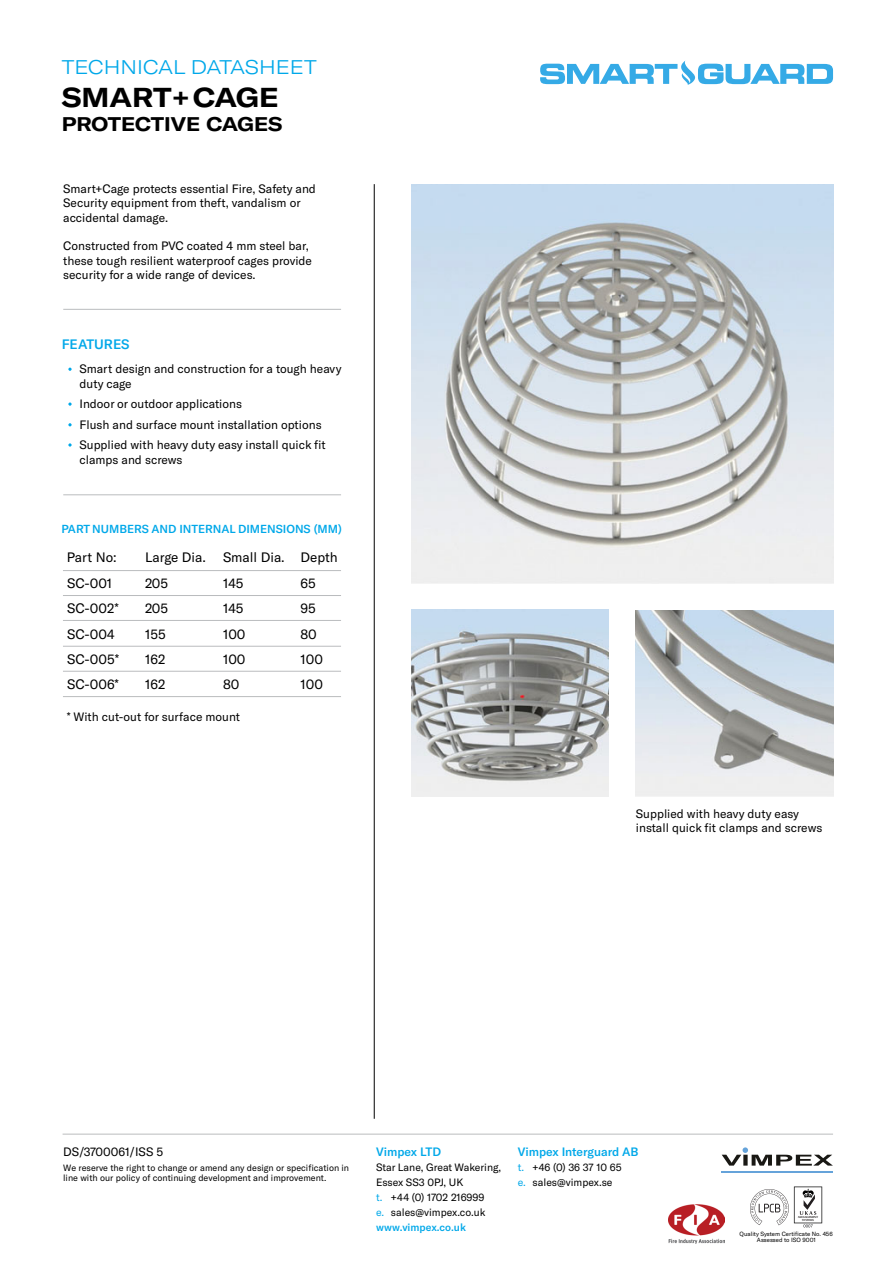
<style>
.page{position:relative;width:893px;height:1263px;background:#fff}
.page>*{position:absolute;margin:0;border:0;box-sizing:border-box;transform-origin:0 0}
.t1{font:700 expanded 27px "GT America";color:#000}
.t2{font:300 expanded 19.5px "GT America";color:#00a8e9}
.t3{font:700 expanded 19.5px "GT America";letter-spacing:-.005em;color:#000}
.t4{font:13.5px/25.5px "GT America";color:#000}
.t5{font:500 13.5px "GT America";color:#00a8e9}
.t6{font:12px/14.4px "GT America";color:#000}
.t7{font:500 12px "GT America";color:#00a8e9}
.t8{font:500 11.55px "GT America";color:#00a8e9}
.t9{font:10.5px/15px "GT America";color:#000}
.t10{font:9px/10.2px "GT America";color:#000}
.t11{font:6px/6.1px "GT America";color:#000;text-align:center}
.t12{font:700 3px/2.7px "Optima";letter-spacing:-.015em;color:#231f20;text-align:center}
.s1{color:#00a8e9}
.s2{font-weight:500;color:#00a8e9}
</style>
<div class="page">
<hr style="left:374px;top:184px;width:1px;height:935px;background:#000">
<img style="left:669px;top:1204px;width:56px;height:39px">
<svg style="left:68px;top:368px;width:4px;height:3px"></svg>
<svg style="left:68px;top:402px;width:4px;height:4px"></svg>
<svg style="left:68px;top:423px;width:4px;height:3px"></svg>
<svg style="left:68px;top:443px;width:4px;height:4px"></svg>
<hr style="left:63px;top:309px;width:278px;height:1px;background:#babcbe">
<hr style="left:63px;top:494px;width:278px;height:1px;background:#babcbe">
<hr style="left:63px;top:1134px;width:770px;height:1px;background:#babcbe">
<img style="left:411px;top:184px;width:422px;height:399px">
<img style="left:411px;top:610px;width:197px;height:187px">
<img style="left:636px;top:610px;width:197px;height:187px">
<hr style="left:63px;top:570px;width:278px;height:1px;background:#babcbe">
<hr style="left:63px;top:595px;width:278px;height:1px;background:#babcbe">
<hr style="left:63px;top:620px;width:278px;height:1px;background:#babcbe">
<hr style="left:63px;top:646px;width:278px;height:1px;background:#babcbe">
<hr style="left:63px;top:671px;width:278px;height:1px;background:#babcbe">
<hr style="left:63px;top:696px;width:278px;height:1px;background:#babcbe">
<svg style="left:750px;top:1186px;width:72px;height:41px"></svg>
<hr style="left:722px;top:1171px;width:111px;height:1px;background:#65a3da">
<svg style="left:722px;top:1147px;width:110px;height:18px"></svg>
<svg style="left:540px;top:60px;width:293px;height:25px"></svg>
<h2 class="t2" style="left:62px;top:56px;width:257px">TECHNICAL DATASHEET</h2>
<h1 class="t1" style="left:62px;top:81px;width:218px">SMART+ CAGE</h1>
<h2 class="t3" style="left:62px;top:112px;width:222px">PROTECTIVE CAGES</h2>
<p class="t6" style="left:63px;top:181px;width:254px">Smart+Cage protects essential Fire, Safety and<br>Security equipment from theft, vandalism or accidental damage.</p>
<p class="t6" style="left:63px;top:239px;width:250px">Constructed from PVC coated 4 mm steel bar, these tough resilient waterproof cages provide security for a wide range of devices.</p>
<p class="t5" style="left:62px;top:336px;width:69px">FEATURES</p>
<p class="t6" style="left:79px;top:362px;width:264px">Smart design and construction for a tough heavy duty cage</p>
<p class="t6" style="left:79px;top:394px;width:248px;line-height:20.4px">Indoor or outdoor applications<br>Flush and surface mount installation options<br>Supplied with heavy duty easy install quick fit</p>
<p class="t6" style="left:79px;top:452px;width:105px">clamps and screws</p>
<p class="t8" style="left:62px;top:522px;width:282px">PART NUMBERS AND INTERNAL DIMENSIONS (MM)</p>
<p class="t4" style="left:67px;top:544px;width:51px">Part No:</p>
<p class="t4" style="left:67px;top:570px;width:53px">SC-001<br>SC-002*<br>SC-004<br>SC-005*<br>SC-006*</p>
<p class="t4" style="left:145px;top:544px;width:62px">Large Dia.<br>205<br>205<br>155<br>162<br>162</p>
<p class="t4" style="left:223px;top:544px;width:63px">Small Dia.<br>145<br>145<br>100<br>100<br>80</p>
<p class="t4" style="left:300px;top:544px;width:39px">Depth<br>65<br>95<br>80<br>100<br>100</p>
<p class="t6" style="left:67px;top:710px;width:175px">* With cut-out for surface mount</p>
<p class="t6" style="left:636px;top:807px;width:188px">Supplied with heavy duty easy install quick fit clamps and screws</p>
<p class="t6" style="left:63px;top:1145px;width:102px">DS/3700061/ISS 5</p>
<p class="t10" style="left:63px;top:1163px;width:287px">We reserve the right to change or amend any design or specification in line with our policy of continuing development and improvement.</p>
<p class="t7" style="left:376px;top:1145px;width:66px">Vimpex LTD</p>
<p class="t9" style="left:376px;top:1160px;width:127px">Star Lane, Great Wakering,<br>Essex SS3 0PJ, UK<br><span class="s1">t.</span> +44 (0) 1702 216999<br><span class="s1">e.</span> sales@vimpex.co.uk <span class="s2">www.vimpex.co.uk</span></p>
<p class="t7" style="left:518px;top:1145px;width:122px">Vimpex Interguard AB</p>
<p class="t9" style="left:518px;top:1160px;width:105px"><span class="s1">t.</span> +46 (0) 36 37 10 65 <span class="s1">e.</span> sales@vimpex.se</p>
<p class="t12" style="left:798px;top:1216px;width:22px">MANAGEMENT<br>SYSTEMS</p>
<p class="t11" style="left:740px;top:1231px;width:95px">Quality System Certificate No. 456<br>Assessed to ISO 9001</p>
</div>
